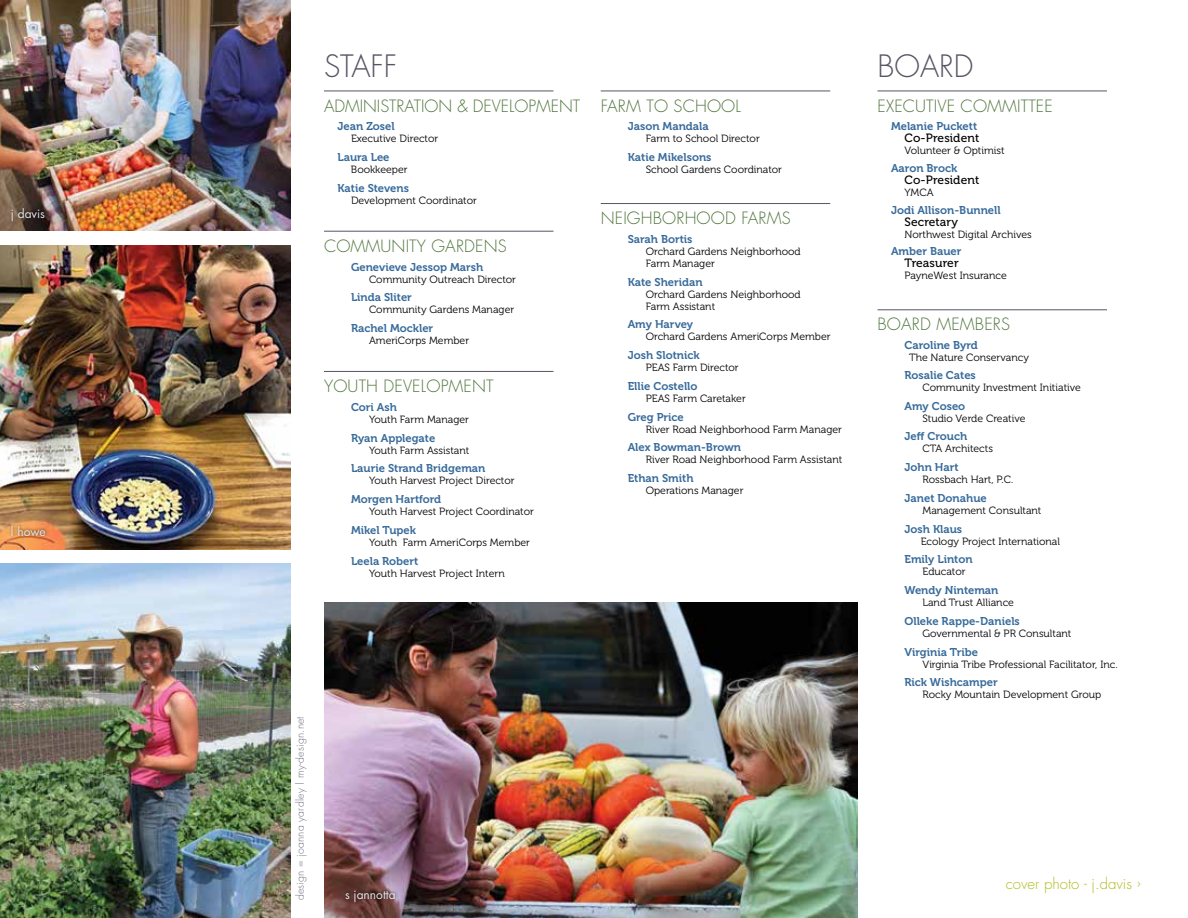
<style>
.page{position:relative;width:1188px;height:918px;background:#fff}
.page>*{position:absolute;margin:0;border:0;box-sizing:border-box;transform-origin:0 0}
.t1{font:300 30px "Futura";color:#565565}
.t2{font:300 16.5px "Futura";letter-spacing:.01em;color:#51763d}
.t3{font:300 15px "Futura";color:#b2bb1e}
.t4{font:12px "Museo 500";letter-spacing:.01em;color:#000}
.t5{font:12px "Futura";color:#e5e5ea}
.t6{font:11.25px "Museo 700";color:#386b9b}
.t7{font:10.5px/12px "Museo 300";color:#000}
.t8{font:300 10.5px "Futura";letter-spacing:.02em;color:#717080}
</style>
<div class="page">
<img style="left:324px;top:603px;width:533px;height:315px">
<img style="left:0;top:0;width:290px;height:230px">
<img style="left:0;top:245px;width:290px;height:304px">
<img style="left:0;top:563px;width:290px;height:355px">
<hr style="left:324px;top:91px;width:230px;height:1px;background:#565565">
<hr style="left:324px;top:231px;width:230px;height:1px;background:#565565">
<hr style="left:324px;top:371px;width:230px;height:1px;background:#565565">
<hr style="left:601px;top:91px;width:229px;height:1px;background:#565565">
<hr style="left:601px;top:203px;width:229px;height:1px;background:#565565">
<hr style="left:878px;top:91px;width:229px;height:1px;background:#565565">
<hr style="left:878px;top:309px;width:229px;height:1px;background:#565565">
<div style="left:342px;top:887px;width:56px;height:18px;background:#000;opacity:.75"></div>
<div style="left:9px;top:205px;width:39px;height:19px;background:#000;opacity:.75"></div>
<div style="left:9px;top:522px;width:40px;height:17px;background:#000;opacity:.75"></div>
<p class="t5" style="left:11px;top:205px;width:36px">j davis</p>
<p class="t5" style="left:11px;top:523px;width:36px">l howe</p>
<h1 class="t1" style="left:324px;top:47px;width:75px">STAFF</h1>
<h2 class="t2" style="left:324px;top:95px;width:258px">ADMINISTRATION &amp; DEVELOPMENT</h2>
<p class="t6" style="left:338px;top:120px;width:59px">Jean Zosel</p>
<p class="t7" style="left:351px;top:133px;width:89px">Executive Director</p>
<p class="t6" style="left:338px;top:151px;width:54px">Laura Lee</p>
<p class="t7" style="left:351px;top:164px;width:58px">Bookkeeper</p>
<p class="t6" style="left:338px;top:182px;width:73px">Katie Stevens</p>
<p class="t7" style="left:351px;top:194px;width:127px">Development Coordinator</p>
<h2 class="t2" style="left:324px;top:235px;width:184px">COMMUNITY GARDENS</h2>
<p class="t6" style="left:351px;top:260px;width:134px">Genevieve Jessop Marsh</p>
<p class="t7" style="left:369px;top:273px;width:149px">Community Outreach Director</p>
<p class="t6" style="left:351px;top:291px;width:62px">Linda Sliter</p>
<p class="t7" style="left:369px;top:304px;width:147px">Community Gardens Manager</p>
<p class="t6" style="left:351px;top:322px;width:84px">Rachel Mockler</p>
<p class="t7" style="left:369px;top:335px;width:102px">AmeriCorps Member</p>
<h2 class="t2" style="left:324px;top:375px;width:171px">YOUTH DEVELOPMENT</h2>
<p class="t6" style="left:351px;top:401px;width:48px">Cori Ash</p>
<p class="t7" style="left:369px;top:413px;width:102px">Youth Farm Manager</p>
<p class="t6" style="left:351px;top:431px;width:86px">Ryan Applegate</p>
<p class="t7" style="left:369px;top:444px;width:102px">Youth Farm Assistant</p>
<p class="t6" style="left:351px;top:462px;width:136px">Laurie Strand Bridgeman</p>
<p class="t7" style="left:369px;top:475px;width:147px">Youth Harvest Project Director</p>
<p class="t6" style="left:351px;top:493px;width:92px">Morgen Hartford</p>
<p class="t7" style="left:369px;top:506px;width:166px">Youth Harvest Project Coordinator</p>
<p class="t6" style="left:351px;top:524px;width:67px">Mikel Tupek</p>
<p class="t7" style="left:369px;top:536px;width:163px">Youth Farm AmeriCorps Member</p>
<p class="t6" style="left:351px;top:554px;width:69px">Leela Robert</p>
<p class="t7" style="left:369px;top:567px;width:137px">Youth Harvest Project Intern</p>
<h2 class="t2" style="left:601px;top:95px;width:142px">FARM TO SCHOOL</h2>
<p class="t6" style="left:628px;top:120px;width:83px">Jason Mandala</p>
<p class="t7" style="left:646px;top:133px;width:116px">Farm to School Director</p>
<p class="t6" style="left:628px;top:151px;width:85px">Katie Mikelsons</p>
<p class="t7" style="left:646px;top:164px;width:138px">School Gardens Coordinator</p>
<h2 class="t2" style="left:601px;top:208px;width:192px">NEIGHBORHOOD FARMS</h2>
<p class="t6" style="left:628px;top:233px;width:66px">Sarah Bortis</p>
<p class="t7" style="left:646px;top:246px;width:157px">Orchard Gardens Neighborhood<br>Farm Manager</p>
<p class="t6" style="left:628px;top:276px;width:76px">Kate Sheridan</p>
<p class="t7" style="left:646px;top:288px;width:157px">Orchard Gardens Neighborhood<br>Farm Assistant</p>
<p class="t6" style="left:628px;top:318px;width:67px">Amy Harvey</p>
<p class="t7" style="left:646px;top:331px;width:186px">Orchard Gardens AmeriCorps Member</p>
<p class="t6" style="left:628px;top:349px;width:73px">Josh Slotnick</p>
<p class="t7" style="left:646px;top:362px;width:95px">PEAS Farm Director</p>
<p class="t6" style="left:628px;top:380px;width:71px">Ellie Costello</p>
<p class="t7" style="left:646px;top:393px;width:102px">PEAS Farm Caretaker</p>
<p class="t6" style="left:628px;top:411px;width:58px">Greg Price</p>
<p class="t7" style="left:646px;top:423px;width:198px">River Road Neighborhood Farm Manager</p>
<p class="t6" style="left:628px;top:441px;width:115px">Alex Bowman-Brown</p>
<p class="t7" style="left:646px;top:454px;width:198px">River Road Neighborhood Farm Assistant</p>
<p class="t6" style="left:628px;top:472px;width:67px">Ethan Smith</p>
<p class="t7" style="left:646px;top:485px;width:99px">Operations Manager</p>
<p class="t8" style="left:293px;top:900px;width:186px;rotate:-90deg">design = joanna yardley | my-design.net</p>
<p class="t5" style="left:345px;top:886px;width:52px">s jannotta</p>
<h1 class="t1" style="left:878px;top:47px;width:98px">BOARD</h1>
<h2 class="t2" style="left:878px;top:95px;width:177px">EXECUTIVE COMMITTEE</h2>
<p class="t6" style="left:891px;top:120px;width:88px">Melanie Puckett</p>
<p class="t4" style="left:904px;top:132px;width:76px">Co-President</p>
<p class="t7" style="left:905px;top:145px;width:102px">Volunteer &amp; Optimist</p>
<p class="t6" style="left:891px;top:162px;width:68px">Aaron Brock</p>
<p class="t4" style="left:904px;top:173px;width:76px">Co-President</p>
<p class="t7" style="left:904px;top:187px;width:31px">YMCA</p>
<p class="t6" style="left:891px;top:204px;width:111px">Jodi Allison-Bunnell</p>
<p class="t4" style="left:904px;top:215px;width:55px">Secretary</p>
<p class="t7" style="left:904px;top:228px;width:129px">Northwest Digital Archives</p>
<p class="t6" style="left:891px;top:245px;width:72px">Amber Bauer</p>
<p class="t4" style="left:904px;top:257px;width:56px">Treasurer</p>
<p class="t7" style="left:904px;top:270px;width:104px">PayneWest Insurance</p>
<h2 class="t2" style="left:878px;top:314px;width:134px">BOARD MEMBERS</h2>
<p class="t6" style="left:904px;top:339px;width:75px">Caroline Byrd</p>
<p class="t7" style="left:909px;top:352px;width:121px">The Nature Conservancy</p>
<p class="t6" style="left:904px;top:369px;width:73px">Rosalie Cates</p>
<p class="t7" style="left:922px;top:381px;width:160px">Community Investment Initiative</p>
<p class="t6" style="left:904px;top:399px;width:62px">Amy Coseo</p>
<p class="t7" style="left:922px;top:412px;width:104px">Studio Verde Creative</p>
<p class="t6" style="left:904px;top:430px;width:64px">Jeff Crouch</p>
<p class="t7" style="left:922px;top:443px;width:72px">CTA Architects</p>
<p class="t6" style="left:904px;top:461px;width:56px">John Hart</p>
<p class="t7" style="left:922px;top:474px;width:92px">Rossbach Hart, P.C.</p>
<p class="t6" style="left:904px;top:492px;width:84px">Janet Donahue</p>
<p class="t7" style="left:922px;top:504px;width:120px">Management Consultant</p>
<p class="t6" style="left:904px;top:522px;width:59px">Josh Klaus</p>
<p class="t7" style="left:921px;top:535px;width:141px">Ecology Project International</p>
<p class="t6" style="left:904px;top:553px;width:70px">Emily Linton</p>
<p class="t7" style="left:922px;top:566px;width:45px">Educator</p>
<p class="t6" style="left:904px;top:584px;width:96px">Wendy Ninteman</p>
<p class="t7" style="left:922px;top:597px;width:93px">Land Trust Alliance</p>
<p class="t6" style="left:904px;top:615px;width:117px">Olleke Rappe-Daniels</p>
<p class="t7" style="left:922px;top:627px;width:150px">Governmental &amp; PR Consultant</p>
<p class="t6" style="left:904px;top:645px;width:75px">Virginia Tribe</p>
<p class="t7" style="left:922px;top:658px;width:197px">Virginia Tribe Professional Facilitator, Inc.</p>
<p class="t6" style="left:904px;top:676px;width:95px">Rick Wishcamper</p>
<p class="t7" style="left:922px;top:689px;width:180px">Rocky Mountain Development Group</p>
<h3 class="t3" style="left:1006px;top:874px;width:137px">cover photo - j.davis ›</h3>
</div>
